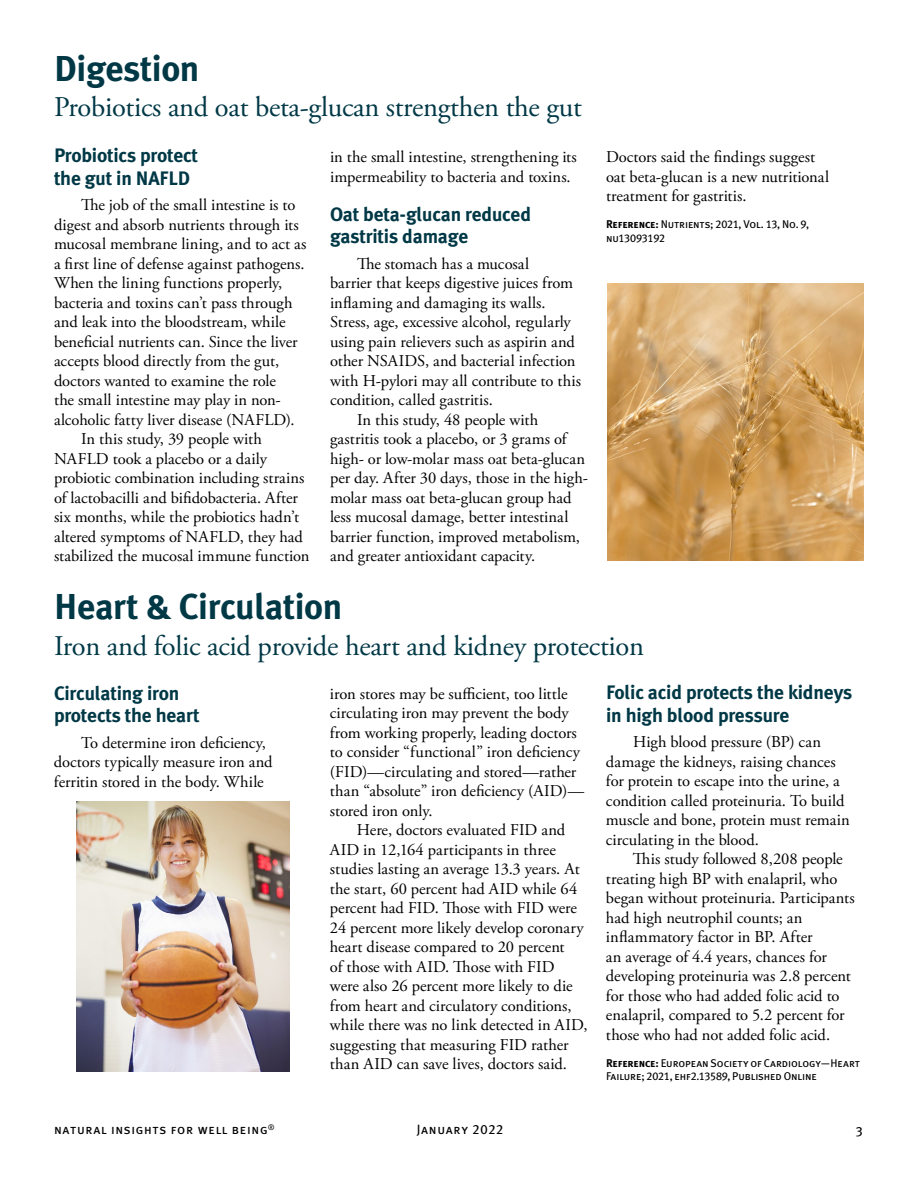
<style>
.page{position:relative;width:918px;height:1188px;background:#fff}
.page>*{position:absolute;margin:0;border:0;box-sizing:border-box;transform-origin:0 0}
.t1{font:700 36px "Meta Plus";letter-spacing:-.01em;color:#003846}
.t2{font:28.5px "Adobe Garamond Pro";letter-spacing:-.01em;color:#003846}
.t3{font:700 19.5px/22.5px "Meta Plus";letter-spacing:-.01em;color:#003846}
.t4{font:16.5px/19.5px "Adobe Garamond Pro";color:#000}
.t5{font:13.5px "Meta Plus Book Caps";letter-spacing:.05em;color:#000}
.t6{font:13.5px "Meta Plus";color:#000}
.t7{font:11.25px/13.5px "Meta Plus Book Caps";letter-spacing:-.015em;color:#000}
.s1{font-family:"Meta Plus Bold Caps"}
</style>
<div class="page">
<img style="left:607px;top:283px;width:257px;height:278px">
<img style="left:77px;top:802px;width:213px;height:270px">
<h1 class="t1" style="left:54px;top:48px;width:147px">Digestion</h1>
<h2 class="t2" style="left:54px;top:90px;width:529px">Probiotics and oat beta-glucan strengthen the gut</h2>
<p class="t3" style="left:54px;top:144px;width:146px">Probiotics protect the gut in NAFLD</p>
<p class="t4" style="left:81px;top:196px;width:216px">The job of the small intestine is to</p>
<p class="t4" style="left:54px;top:216px;width:246px">digest and absorb nutrients through its</p>
<p class="t4" style="left:54px;top:235px;width:254px">mucosal membrane lining, and to act as</p>
<p class="t4" style="left:54px;top:255px;width:252px">a first line of defense against pathogens.</p>
<p class="t4" style="left:54px;top:274px;width:230px">When the lining functions properly,</p>
<p class="t4" style="left:54px;top:294px;width:240px">bacteria and toxins can’t pass through</p>
<p class="t4" style="left:54px;top:313px;width:233px">and leak into the bloodstream, while</p>
<p class="t4" style="left:54px;top:333px;width:245px">beneficial nutrients can. Since the liver</p>
<p class="t4" style="left:54px;top:352px;width:227px">accepts blood directly from the gut,</p>
<p class="t4" style="left:54px;top:372px;width:223px">doctors wanted to examine the role</p>
<p class="t4" style="left:54px;top:391px;width:228px">the small intestine may play in non-</p>
<p class="t4" style="left:54px;top:411px;width:242px">alcoholic fatty liver disease (NAFLD).</p>
<p class="t4" style="left:81px;top:430px;width:182px">In this study, 39 people with</p>
<p class="t4" style="left:54px;top:450px;width:215px">NAFLD took a placebo or a daily</p>
<p class="t4" style="left:54px;top:469px;width:252px">probiotic combination including strains</p>
<p class="t4" style="left:54px;top:489px;width:246px">of lactobacilli and bifidobacteria. After</p>
<p class="t4" style="left:54px;top:508px;width:247px">six months, while the probiotics hadn’t</p>
<p class="t4" style="left:54px;top:528px;width:250px">altered symptoms of NAFLD, they had</p>
<p class="t4" style="left:54px;top:547px;width:257px">stabilized the mucosal immune function</p>
<p class="t4" style="left:330px;top:148px;width:248px">in the small intestine, strengthening its impermeability to bacteria and toxins.</p>
<p class="t3" style="left:330px;top:203px;width:203px">Oat beta-glucan reduced gastritis damage</p>
<p class="t4" style="left:357px;top:254px;width:174px">The stomach has a mucosal</p>
<p class="t4" style="left:330px;top:274px;width:245px">barrier that keeps digestive juices from</p>
<p class="t4" style="left:330px;top:293px;width:217px">inflaming and damaging its walls.</p>
<p class="t4" style="left:330px;top:313px;width:242px">Stress, age, excessive alcohol, regularly</p>
<p class="t4" style="left:330px;top:332px;width:246px">using pain relievers such as aspirin and</p>
<p class="t4" style="left:330px;top:352px;width:247px">other NSAIDS, and bacterial infection</p>
<p class="t4" style="left:330px;top:371px;width:253px">with H-pylori may all contribute to this</p>
<p class="t4" style="left:330px;top:391px;width:164px">condition, called gastritis.</p>
<p class="t4" style="left:357px;top:410px;width:183px">In this study, 48 people with</p>
<p class="t4" style="left:330px;top:430px;width:238px">gastritis took a placebo, or 3 grams of</p>
<p class="t4" style="left:330px;top:450px;width:257px">high- or low-molar mass oat beta-glucan</p>
<p class="t4" style="left:330px;top:469px;width:259px">per day. After 30 days, those in the high-</p>
<p class="t4" style="left:330px;top:489px;width:243px">molar mass oat beta-glucan group had</p>
<p class="t4" style="left:330px;top:508px;width:240px">less mucosal damage, better intestinal</p>
<p class="t4" style="left:330px;top:528px;width:251px">barrier function, improved metabolism,</p>
<p class="t4" style="left:330px;top:547px;width:207px">and greater antioxidant capacity.</p>
<p class="t4" style="left:606px;top:148px;width:225px">Doctors said the findings suggest oat beta-glucan is a new nutritional treatment for gastritis.</p>
<p class="t7" style="left:606px;top:218px;width:205px"><span class="s1">Reference:</span> Nutrients; 2021, Vol. 13, No. 9, nu13093192</p>
<h1 class="t1" style="left:54px;top:585px;width:290px">Heart &amp; Circulation</h1>
<h2 class="t2" style="left:54px;top:629px;width:592px">Iron and folic acid provide heart and kidney protection</h2>
<p class="t3" style="left:54px;top:682px;width:147px">Circulating iron protects the heart</p>
<p class="t4" style="left:54px;top:734px;width:220px;text-indent:27px">To determine iron deficiency, doctors typically measure iron and ferritin stored in the body. While</p>
<p class="t3" style="left:606px;top:681px;width:248px">Folic acid protects the kidneys in high blood pressure</p>
<p class="t4" style="left:606px;top:733px;width:245px;text-indent:27px">High blood pressure (BP) can damage the kidneys, raising chances for protein to escape into the urine, a condition called proteinuria. To build muscle and bone, protein must remain circulating in the blood.</p>
<p class="t4" style="left:606px;top:850px;width:250px;text-indent:27px">This study followed 8,208 people treating high BP with enalapril, who began without proteinuria. Participants had high neutrophil counts; an inflammatory factor in BP. After<br>an average of 4.4 years, chances for developing proteinuria was 2.8 percent for those who had added folic acid to enalapril, compared to 5.2 percent for those who had not added folic acid.</p>
<p class="t7" style="left:606px;top:1056px;width:256px"><span class="s1">Reference:</span> European Society of Cardiology—Heart<br>Failure; 2021, ehf2.13589, Published Online</p>
<p class="t4" style="left:330px;top:684px;width:256px">iron stores may be sufficient, too little circulating iron may prevent the body from working properly, leading doctors to consider “functional” iron deficiency (FID)—circulating and stored—rather than “absolute” iron deficiency (AID)— stored iron only.</p>
<p class="t4" style="left:330px;top:821px;width:259px;text-indent:27px">Here, doctors evaluated FID and AID in 12,164 participants in three studies lasting an average 13.3 years. At the start, 60 percent had AID while 64 percent had FID. Those with FID were 24 percent more likely develop coronary heart disease compared to 20 percent<br>of those with AID. Those with FID were also 26 percent more likely to die from heart and circulatory conditions, while there was no link detected in AID, suggesting that measuring FID rather than AID can save lives, doctors said.</p>
<p class="t5" style="left:54px;top:1122px;width:222px">natural insights for well being<sup>®</sup></p>
<p class="t5" style="left:417px;top:1122px;width:88px">January 2022</p>
<p class="t6" style="left:856px;top:1122px;width:9px">3</p>
</div>
